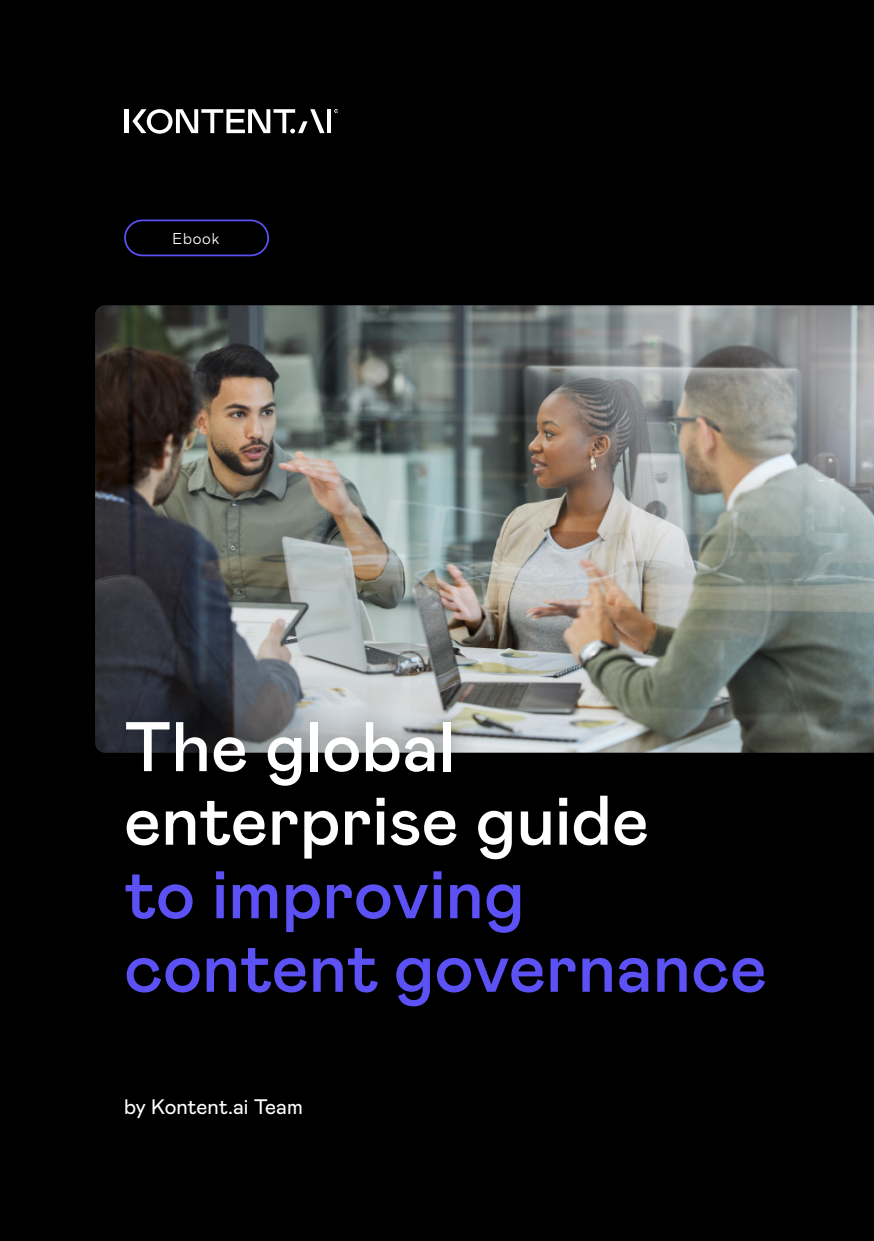
<style>
.page{position:relative;width:874px;height:1241px;background:#fff}
.page>*{position:absolute;margin:0;border:0;box-sizing:border-box;transform-origin:0 0}
.t1{font:500 70px/73.5px "Mabry Pro";color:#5c51f5}
.t2{font:21px "Mabry Pro";letter-spacing:-.01em;color:#fff}
.document-type-title-page{font:300 15.75px "Mabry Pro";letter-spacing:.05em;color:#fff}
.s1{color:#fff}
</style>
<div class="page">
<div style="left:0;top:0;width:873px;height:1240px;background:#000"></div>
<img style="left:95px;top:305px;width:778px;height:447px">
<hr style="left:327px;top:109px;width:4px;height:24px;background:#fff">
<hr style="left:125px;top:109px;width:4px;height:24px;background:#fff">
<svg style="left:132px;top:109px;width:192px;height:25px"></svg>
<svg style="left:334px;top:109px;width:4px;height:4px"></svg>
<div style="left:100px;top:689px;width:690px;height:338px;background:#000;opacity:.55"></div>
<div style="left:124px;top:219px;width:145px;height:37px;border:2px solid #5c51f5;border-radius:18px"></div>
<p class="document-type-title-page" style="left:172px;top:229px;width:48px">Ebook</p>
<p class="t1" style="left:124px;top:712px;width:644px"><span class="s1">The global enterprise guide<br></span>to improving content governance</p>
<p class="t2" style="left:124px;top:1094px;width:180px">by Kontent.ai Team</p>
</div>
